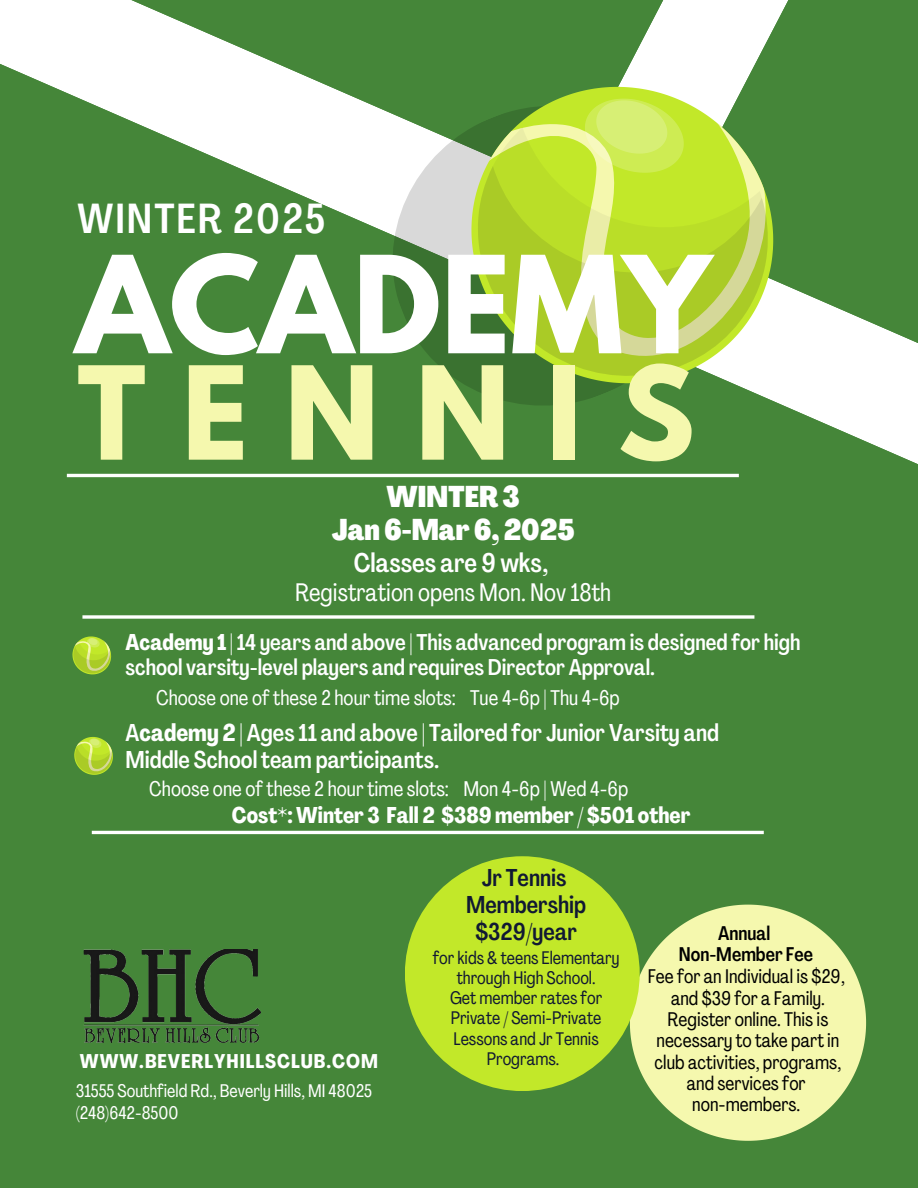
<style>
.page{position:relative;width:918px;height:1188px;background:#458639}
.page>*{position:absolute;margin:0;border:0;box-sizing:border-box;transform-origin:0 0}
.t1{font:700 119.4px "League Spartan";color:#fff}
.t2{font:700 114.45px "League Spartan";letter-spacing:.315em;color:#f5f8ae}
.t3{font:500 41.4px "Agrandir Tight";letter-spacing:.05em;color:#fff}
.t4{font:800 29.55px/33.8px "Agrandir Tight";color:#fff;text-align:center}
.t5{font:500 26.55px "Agrandir Tight";color:#fff}
.t6{font:25.05px "Agrandir Tight";color:#fff}
.t7{font:500 24px/27px "Agrandir Tight";color:#fff}
.t8{font:500 24px/27px "Agrandir Tight";color:#111933;text-align:center}
.t9{font:500 22.5px/24.8px "Agrandir Tight";color:#fff}
.t10{font:700 22.5px "Agrandir Tight";color:#fff}
.t11{font:21px "Agrandir Tight";color:#fff}
.t12{font:19.5px/21.3px "Agrandir Tight";color:#000;text-align:center}
.t13{font:700 19.5px "Agrandir Tight";letter-spacing:.05em;color:#fff}
.t14{font:500 19.5px "Agrandir Tight";color:#000}
.t15{font:18px/20.2px "Agrandir Tight";color:#111933;text-align:center}
.t16{font:18px "Agrandir Tight";color:#fff}
.s1{font-weight:700}
</style>
<div class="page">
<svg style="left:0;top:0;width:918px;height:478px"></svg>
<svg style="left:372px;top:85px;width:44px;height:341px"></svg>
<svg style="left:416px;top:31px;width:413px;height:408px"></svg>
<svg style="left:471px;top:96px;width:298px;height:284px"></svg>
<svg style="left:475px;top:126px;width:295px;height:252px"></svg>
<svg style="left:475px;top:165px;width:294px;height:213px;background:#b3d143"></svg>
<svg style="left:575px;top:86px;width:119px;height:99px;background:#cfeb5a"></svg>
<hr style="left:92px;top:831px;width:672px;height:3px;background:#fff">
<hr style="left:67px;top:474px;width:672px;height:3px;background:#fff">
<img style="left:83px;top:950px;width:177px;height:93px">
<svg style="left:630px;top:905px;width:236px;height:236px;fill:#f5f8ae"></svg>
<div style="left:405px;top:856px;width:235px;height:235px;background:#c2e829;border-radius:50%"></div>
<svg style="left:72px;top:636px;width:40px;height:39px"></svg>
<svg style="left:74px;top:737px;width:39px;height:38px"></svg>
<svg style="left:82px;top:615px;width:672px;height:4px;background:#e1ebdf"></svg>
<h1 class="t3" style="left:77px;top:202px;width:249px">WINTER 2025</h1>
<h2 class="t1" style="left:76px;top:246px;width:637px">ACADEMY</h2>
<h1 class="t2" style="left:77px;top:357px;width:619px">TENNIS</h1>
<h3 class="t4" style="left:332px;top:482px;width:244px">WINTER3<br>Jan6-Mar6,2025</h3>
<h3 class="t5" style="left:354px;top:552px;width:196px">Classes are 9 wks,</h3>
<h3 class="t6" style="left:295px;top:582px;width:317px">Registration opens Mon. Nov 18th</h3>
<h6 class="t9" style="left:126px;top:632px;width:677px"><span class="s1">Academy 1</span> | 14 years and above | This advanced program is designed for high school varsity-level players and requires Director Approval.</h6>
<p class="t11" style="left:156px;top:689px;width:465px">Choose one of these 2 hour time slots: Tue 4-6p | Thu 4-6p</p>
<p class="t7" style="left:126px;top:721px;width:595px">A<span class="s1">cademy 2</span> | Ages 11 and above | Tailored for Junior Varsity and<br>Middle School team participants.</p>
<p class="t11" style="left:149px;top:780px;width:480px">Choose one of these 2 hour time slots: Mon 4-6p | Wed 4-6p</p>
<p class="t10" style="left:232px;top:806px;width:460px">Cost*:Winter 3 Fall 2 $389member / $501 other</p>
<h4 class="t13" style="left:80px;top:1054px;width:300px">WWW.BEVERLYHILLSCLUB.COM</h4>
<p class="t16" style="left:76px;top:1083px;width:298px">31555 Southfield Rd., Beverly Hills, MI 48025</p>
<h5 class="t16" style="left:76px;top:1106px;width:104px">(248)642-8500</h5>
<h5 class="t8" style="left:466px;top:867px;width:122px">Jr Tennis<br>Membership $329/year</h5>
<h3 class="t15" style="left:433px;top:949px;width:188px">for kids &amp; teens Elementary through High School.</h3>
<h6 class="t15" style="left:450px;top:989px;width:154px">Get member rates for<br>Private / Semi-Private<br>Lessons and Jr Tennis<br>Programs.</h6>
<p class="t14" style="left:718px;top:925px;width:54px">Annual</p>
<p class="t14" style="left:679px;top:947px;width:136px">Non-Member Fee</p>
<p class="t12" style="left:648px;top:968px;width:199px">Fee for an Individual is $29,</p>
<p class="t12" style="left:655px;top:989px;width:188px">and $39 for a Family.<br>Register online. This is necessary to take part in club activities, programs, and services for</p>
<p class="t12" style="left:692px;top:1096px;width:110px">non-members.</p>
</div>
